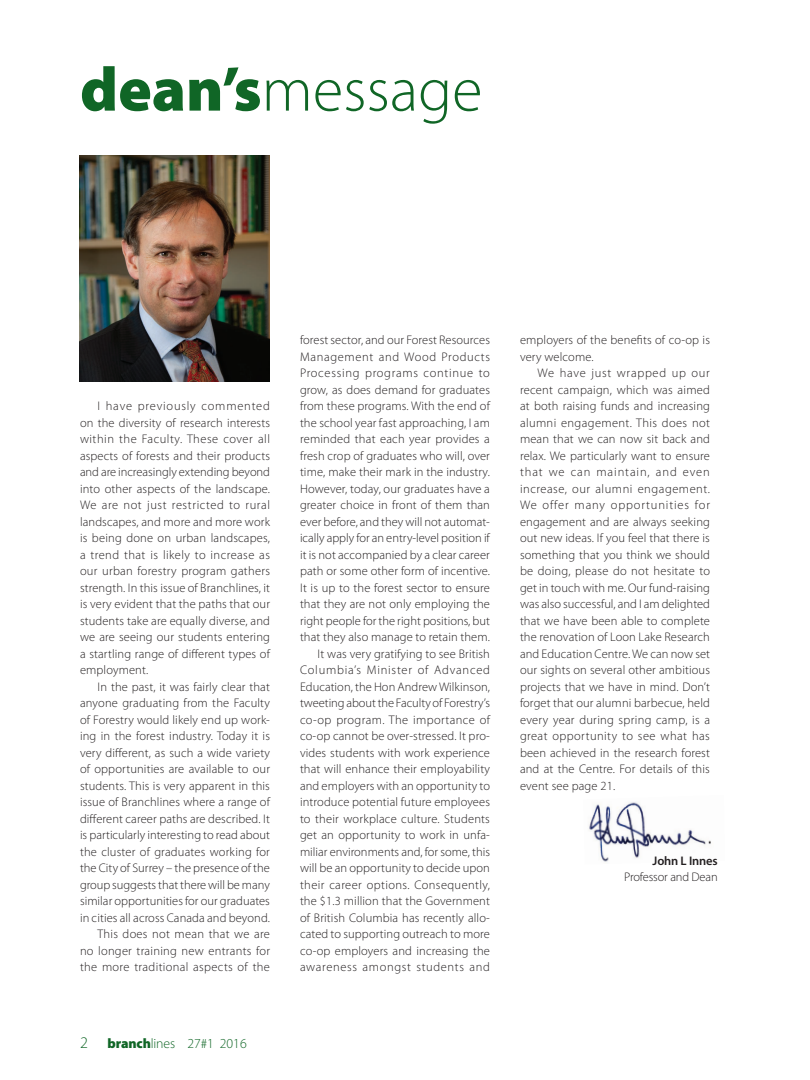
<style>
.page{position:relative;width:810px;height:1080px;background:#fff}
.page>*{position:absolute;margin:0;border:0;box-sizing:border-box;transform-origin:0 0}
.green_headline{font:300 62.5px "Myriad Pro";color:#106626}
.t1{font:300 16.25px "Myriad Pro";color:#106626}
.t2{font:300 13.75px "Myriad Pro";letter-spacing:-.005em;color:#106626}
.Body{font:300 12.5px/16.5px "Myriad Pro";letter-spacing:.01em;color:#231f20;text-align:justify}
.Body-2{font:300 12.5px/16.5px "Myriad Pro";letter-spacing:-.015em;color:#231f20;text-align:right}
.s1{font-weight:900}
.s2{font-weight:600}
</style>
<div class="page">
<img style="left:80px;top:156px;width:190px;height:226px">
<img style="left:589px;top:802px;width:122px;height:60px">
<p class="green_headline" style="left:80px;top:52px;width:404px"><span class="s1">dean’s</span>message</p>
<p class="Body" style="left:80px;top:398px;width:192px;text-indent:18px">I have previously commented on the diversity of research interests within the Faculty. These cover all aspects of forests and their products and are increasingly extending beyond into other aspects of the landscape.<br>We are not just restricted to rural landscapes, and more and more work is being done on urban landscapes, a trend that is likely to increase as our urban forestry program gathers strength. In this issue of Branchlines, it is very evident that the paths that our students take are equally diverse, and we are seeing our students entering a startling range of different types of employment.</p>
<p class="Body" style="left:80px;top:678px;width:192px;text-indent:18px">In the past, it was fairly clear that anyone graduating from the Faculty of Forestry would likely end up work&shy;ing in the forest industry. Today it is very different, as such a wide variety of opportunities are available to our students. This is very apparent in this issue of Branchlines where a range of different career paths are described. It is particularly interesting to read about the cluster of graduates working for the City of Surrey – the presence of the group suggests that there will be many similar opportunities for our graduates in cities all across Canada and beyond.</p>
<p class="Body" style="left:80px;top:926px;width:192px;text-indent:18px">This does not mean that we are no longer training new entrants for the more traditional aspects of the</p>
<p class="t1" style="left:80px;top:1033px;width:9px">2</p>
<p class="t2" style="left:108px;top:1035px;width:141px"><span class="s1">branch</span>lines 27#1 2016</p>
<p class="Body" style="left:300px;top:332px;width:192px">forest sector, and our Forest Resources Management and Wood Products Processing programs continue to grow, as does demand for graduates from these programs. With the end of the school year fast approaching, I am reminded that each year provides a fresh crop of graduates who will, over time, make their mark in the industry.<br>However, today, our graduates have a greater choice in front of them than ever before, and they will not automat&shy;ically apply for an entry-level position if it is not accompanied by a clear career path or some other form of incentive.<br>It is up to the forest sector to ensure that they are not only employing the right people for the right positions, but that they also manage to retain them.</p>
<p class="Body" style="left:300px;top:645px;width:192px;text-indent:18px">It was very gratifying to see British Columbia’s Minister of Advanced Education, the Hon Andrew Wilkinson, tweeting about the Faculty of Forestry’s co-op program. The importance of co-op cannot be over-stressed. It pro&shy;vides students with work experience that will enhance their employability and employers with an opportunity to introduce potential future employees to their workplace culture. Students get an opportunity to work in unfa&shy;miliar environments and, for some, this will be an opportunity to decide upon their career options. Consequently, the $1.3 million that the Government of British Columbia has recently allo&shy;cated to supporting outreach to more co-op employers and increasing the awareness amongst students and</p>
<p class="Body" style="left:520px;top:332px;width:192px">employers of the benefits of co-op is very welcome.</p>
<p class="Body" style="left:520px;top:365px;width:192px;text-indent:18px">We have just wrapped up our recent campaign, which was aimed at both raising funds and increasing alumni engagement. This does not mean that we can now sit back and relax. We particularly want to ensure that we can maintain, and even increase, our alumni engagement.<br>We offer many opportunities for engagement and are always seeking out new ideas. If you feel that there is something that you think we should be doing, please do not hesitate to get in touch with me. Our fund-raising was also successful, and I am delighted that we have been able to complete the renovation of Loon Lake Research and Education Centre. We can now set our sights on several other ambitious projects that we have in mind. Don’t forget that our alumni barbecue, held every year during spring camp, is a great opportunity to see what has been achieved in the research forest and at the Centre. For details of this event see page 21.</p>
<p class="Body-2" style="left:624px;top:852px;width:95px"><span class="s2">John L Innes<br></span>Professor and Dean</p>
</div>
